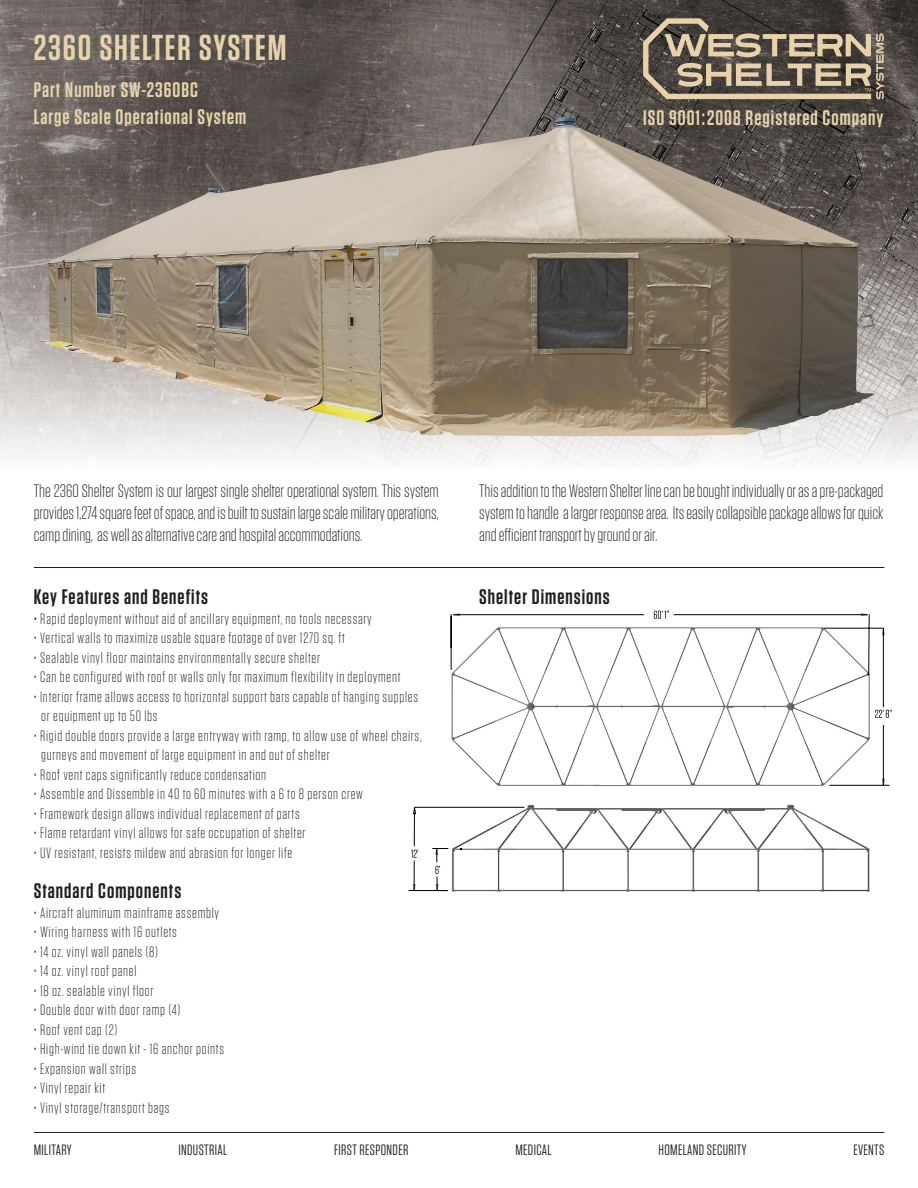
<style>
.page{position:relative;width:918px;height:1188px;background:#fff}
.page>*{position:absolute;margin:0;border:0;box-sizing:border-box;transform-origin:0 0}
.t1{font:600 36px "Tungsten";letter-spacing:.05em;color:#e7d2ac}
.t2{font:600 21px "Tungsten";letter-spacing:.05em;color:#e7d2ac}
.t3{font:600 21px "Tungsten";letter-spacing:.05em;color:#231f20}
.t4{font:300 18px/21.6px "Tungsten";color:#231f20;text-align:justify}
.Bullet_Points{font:300 15px/19.5px "Tungsten";letter-spacing:.05em;color:#231f20}
.t5{font:15px "Tungsten";letter-spacing:.025em;color:#231f20}
.s1{font-weight:400}
</style>
<div class="page">
<svg style="left:408px;top:614px;width:481px;height:278px"></svg>
<svg style="left:435px;top:866px;width:5px;height:8px"></svg>
<svg style="left:654px;top:611px;width:15px;height:8px"></svg>
<svg style="left:875px;top:710px;width:17px;height:8px"></svg>
<svg style="left:411px;top:850px;width:7px;height:8px"></svg>
<img style="left:0;top:0;width:918px;height:466px">
<hr style="left:34px;top:567px;width:850px;height:1px;background:#231f20">
<hr style="left:34px;top:1132px;width:850px;height:1px;background:#231f20">
<svg style="left:643px;top:18px;width:241px;height:81px;background:#7b7161"></svg>
<img style="left:40px;top:118px;width:521px;height:252px">
<p class="t1" style="left:34px;top:28px;width:254px">2360 SHELTER SYSTEM</p>
<p class="t2" style="left:34px;top:79px;width:166px">Part Number SW-2360BC</p>
<p class="t2" style="left:34px;top:106px;width:214px">Large Scale Operational System</p>
<p class="t2" style="left:643px;top:107px;width:242px">ISO 9001:2008 Registered Company</p>
<p class="t4" style="left:34px;top:481px;width:407px">The 2360 Shelter System is our largest single shelter operational system. This system provides 1,274 square feet of space, and is built to sustain large scale military operations, camp dining, as well as alternative care and hospital accommodations.</p>
<p class="t4" style="left:479px;top:481px;width:406px">This addition to the Western Shelter line can be bought individually or as a pre-packaged system to handle a larger response area. Its easily collapsible package allows for quick and efficient transport by ground or air.</p>
<p class="t3" style="left:34px;top:586px;width:176px">Key Features and Benefits</p>
<p class="Bullet_Points" style="left:34px;top:609px;width:340px"><span class="s1">•</span> Rapid deployment without aid of ancillary equipment, no tools necessary</p>
<p class="Bullet_Points" style="left:34px;top:629px;width:313px">• Vertical walls to maximize usable square footage of over 1270 sq. ft</p>
<p class="Bullet_Points" style="left:34px;top:648px;width:288px">• Sealable vinyl floor maintains environmentally secure shelter</p>
<p class="Bullet_Points" style="left:34px;top:668px;width:368px">• Can be configured with roof or walls only for maximum flexibility in deployment</p>
<p class="Bullet_Points" style="left:41px;top:687px;width:378px;text-indent:-8px">• Interior frame allows access to horizontal support bars capable of hanging supples or equipment up to 50 lbs</p>
<p class="Bullet_Points" style="left:41px;top:726px;width:382px;text-indent:-8px">• Rigid double doors provide a large entryway with ramp, to allow use of wheel chairs, gurneys and movement of large equipment in and out of shelter</p>
<p class="Bullet_Points" style="left:34px;top:765px;width:234px">• Roof vent caps significantly reduce condensation</p>
<p class="Bullet_Points" style="left:34px;top:785px;width:331px">• Assemble and Dissemble in 40 to 60 minutes with a 6 to 8 person crew</p>
<p class="Bullet_Points" style="left:34px;top:804px;width:267px">• Framework design allows individual replacement of parts</p>
<p class="Bullet_Points" style="left:34px;top:824px;width:273px">• Flame retardant vinyl allows for safe occupation of shelter</p>
<p class="Bullet_Points" style="left:34px;top:843px;width:260px">• UV resistant, resists mildew and abrasion for longer life</p>
<p class="t3" style="left:34px;top:880px;width:149px">Standard Components</p>
<p class="Bullet_Points" style="left:34px;top:903px;width:187px">• Aircraft aluminum mainframe assembly</p>
<p class="Bullet_Points" style="left:34px;top:923px;width:145px">• Wiring harness with 16 outlets</p>
<p class="Bullet_Points" style="left:34px;top:942px;width:126px">• 14 oz. vinyl wall panels (8)</p>
<p class="Bullet_Points" style="left:34px;top:962px;width:104px">• 14 oz. vinyl roof panel</p>
<p class="Bullet_Points" style="left:34px;top:981px;width:121px">• 18 oz. sealable vinyl floor</p>
<p class="Bullet_Points" style="left:34px;top:1001px;width:148px">• Double door with door ramp (4)</p>
<p class="Bullet_Points" style="left:34px;top:1020px;width:85px">• Roof vent cap (2)</p>
<p class="Bullet_Points" style="left:34px;top:1040px;width:192px">• High-wind tie down kit - 16 anchor points</p>
<p class="Bullet_Points" style="left:34px;top:1059px;width:104px">• Expansion wall strips</p>
<p class="Bullet_Points" style="left:34px;top:1079px;width:73px">• Vinyl repair kit</p>
<p class="Bullet_Points" style="left:34px;top:1098px;width:137px">• Vinyl storage/transport bags</p>
<p class="t3" style="left:479px;top:586px;width:132px">Shelter Dimensions</p>
<p class="t5" style="left:34px;top:1142px;width:39px">MILITARY</p>
<p class="t5" style="left:178px;top:1142px;width:50px">INDUSTRIAL</p>
<p class="t5" style="left:334px;top:1142px;width:76px">FIRSTRESPONDER</p>
<p class="t5" style="left:515px;top:1142px;width:38px">MEDICAL</p>
<p class="t5" style="left:659px;top:1142px;width:89px">HOMELANDSECURITY</p>
<p class="t5" style="left:853px;top:1142px;width:32px">EVENTS</p>
</div>
